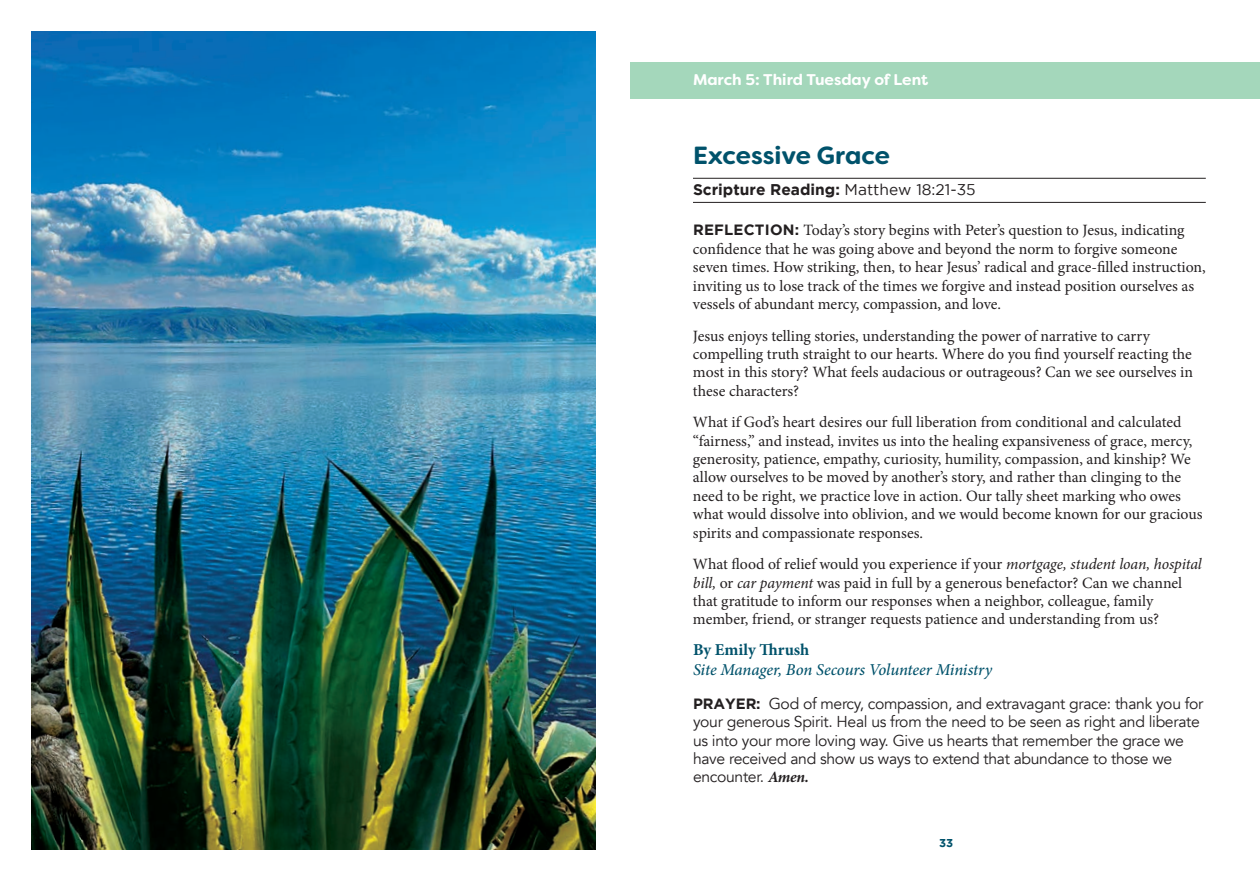
<style>
.page{position:relative;width:1260px;height:882px;background:#fff}
.page>*{position:absolute;margin:0;border:0;box-sizing:border-box;transform-origin:0 0}
.t1{font:700 24.85px "Filson Soft";color:#00526b}
.t2{font:italic 500 16.62px "Minion Pro";letter-spacing:-.01em;color:#00526b}
.t3{font:700 16.62px "Minion Pro";color:#00526b}
.t4{font:15.75px/18.4px "Minion Pro";color:#231f20}
.t5{font:15.75px/18.4px "Avenir";letter-spacing:-.02em;color:#231f20}
.t6{font:700 15.58px "Gotham";color:#231f20}
.t7{font:700 15.58px "Filson Soft";color:#fff}
.t8{font:700 11.38px "Gotham";color:#00526b}
.s1{font-weight:400}
.s2{font-family:"Gotham";font-weight:700;font-size:14.88px}
.s3{font-style:italic}
.s4{font-family:"Minion Pro";font-weight:700;font-style:italic}
</style>
<div class="page">
<div style="left:630px;top:62px;width:630px;height:37px;background:#a4d7bb"></div>
<hr style="left:693px;top:178px;width:513px;height:1px;background:#231f20">
<hr style="left:693px;top:202px;width:513px;height:1px;background:#231f20">
<img style="left:32px;top:32px;width:564px;height:817px">
<p class="t7" style="left:693px;top:70px;width:237px">March 5: Third Tuesday of Lent</p>
<h1 class="t1" style="left:693px;top:139px;width:198px">Excessive Grace</h1>
<p class="t6" style="left:693px;top:181px;width:284px">Scripture Reading: <span class="s1">Matthew 18:21-35</span></p>
<p class="t4" style="left:693px;top:221px;width:514px"><span class="s2">REFLECTION:</span> Today’s story begins with Peter’s question to Jesus, indicating confidence that he was going above and beyond the norm to forgive someone seven times. How striking, then, to hear Jesus’ radical and grace-filled instruction, inviting us to lose track of the times we forgive and instead position ourselves as vessels of abundant mercy, compassion, and love.</p>
<p class="t4" style="left:693px;top:326px;width:502px">Jesus enjoys telling stories, understanding the power of narrative to carry compelling truth straight to our hearts. Where do you find yourself reacting the most in this story? What feels audacious or outrageous? Can we see ourselves in these characters?</p>
<p class="t4" style="left:693px;top:413px;width:511px">What if God’s heart desires our full liberation from conditional and calculated “fairness,” and instead, invites us into the healing expansiveness of grace, mercy, generosity, patience, empathy, curiosity, humility, compassion, and kinship? We allow ourselves to be moved by another’s story, and rather than clinging to the need to be right, we practice love in action. Our tally sheet marking who owes what would dissolve into oblivion, and we would become known for our gracious spirits and compassionate responses.</p>
<p class="t4" style="left:693px;top:555px;width:510px">What flood of relief would you experience if your <span class="s3">mortgage, student loan, hospital bill,</span> or <span class="s3">car payment</span> was paid in full by a generous benefactor? Can we channel that gratitude to inform our responses when a neighbor, colleague, family member, friend, or stranger requests patience and understanding from us?</p>
<p class="t3" style="left:693px;top:638px;width:118px">By Emily Thrush</p>
<p class="t2" style="left:693px;top:658px;width:301px">Site Manager, Bon Secours Volunteer Ministry</p>
<p class="t5" style="left:693px;top:694px;width:512px"><span class="s2">PRAYER:</span> God of mercy, compassion, and extravagant grace: thank you for your generous Spirit. Heal us from the need to be seen as right and liberate us into your more loving way. Give us hearts that remember the grace we have received and show us ways to extend that abundance to those we encounter. <span class="s4">Amen.</span></p>
<p class="t8" style="left:939px;top:836px;width:16px">33</p>
</div>
